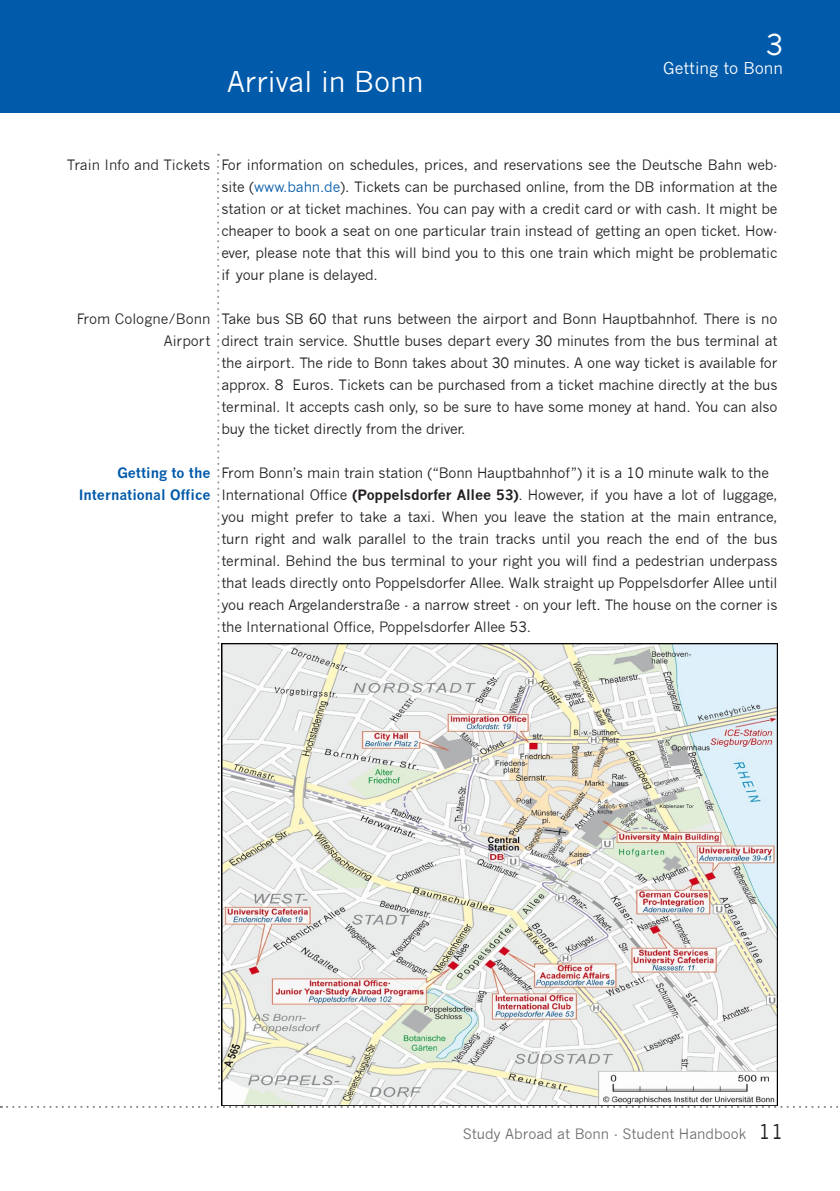
<style>
.page{position:relative;width:840px;height:1191px;background:#fff}
.page>*{position:absolute;margin:0;border:0;box-sizing:border-box;transform-origin:0 0}
.t1{font:28px "News Gothic";color:#fff}
.t2{font:16px "News Gothic";color:#fff}
.t3{font:14px/22px "News Gothic";letter-spacing:-.01em;color:#231f20;text-align:justify}
.t4{font:14px/22px "News Gothic";color:#262324;text-align:right}
.t5{font:14px "News Gothic";color:#6c6d70}
.t6{font:700 14px/22px "News Gothic";color:#015aaa;text-align:right}
.s1{color:#075bab}
.s2{color:#262324}
.s3{font-weight:700}
.s4{font-size:20px;color:#231f20}
</style>
<div class="page">
<svg style="left:217px;top:154px;width:4px;height:935px"></svg>
<svg style="left:0;top:1106px;width:839px;height:2px"></svg>
<div style="left:0;top:0;width:839px;height:112px;background:#015aaa"></div>
<img style="left:221px;top:643px;width:556px;height:463px">
<h1 class="t1" style="left:227px;top:65px;width:198px">Arrival in Bonn</h1>
<h1 class="t1" style="left:765px;top:29px;width:19px">3</h1>
<p class="t2" style="left:663px;top:59px;width:121px">Getting to Bonn</p>
<p class="t4" style="left:67px;top:154px;width:145px">Train Info and Tickets</p>
<p class="t4" style="left:77px;top:308px;width:135px">From Cologne/Bonn<br>Airport</p>
<p class="t6" style="left:79px;top:462px;width:133px">Getting to the<br>International Office</p>
<p class="t3" style="left:221px;top:154px;width:557px">For information on schedules, prices, and reservations see the Deutsche Bahn web&shy;site (<span class="s1">www.bahn.de</span><span class="s2">)</span>. Tickets can be purchased online, from the DB information at the station or at ticket machines. You can pay with a credit card or with cash. It might be cheaper to book a seat on one particular train instead of getting an open ticket. How&shy;ever, please note that this will bind you to this one train which might be problematic if your plane is delayed.</p>
<p class="t3" style="left:221px;top:308px;width:557px">Take bus SB 60 that runs between the airport and Bonn Hauptbahnhof. There is no direct train service. Shuttle buses depart every 30 minutes from the bus terminal at the airport. The ride to Bonn takes about 30 minutes. A one way ticket is available for approx. 8 Euros. Tickets can be purchased from a ticket machine directly at the bus terminal. It accepts cash only, so be sure to have some money at hand. You can also buy the ticket directly from the driver.</p>
<p class="t3" style="left:221px;top:462px;width:557px;text-align:left">From Bonn’s main train station (“Bonn Hauptbahnhof”) it is a 10 minute walk to the International Office <span class="s3">(Poppelsdorfer Allee 53)</span>. However, if you have a lot of luggage, you might prefer to take a taxi. When you leave the station at the main entrance, turn right and walk parallel to the train tracks until you reach the end of the bus terminal. Behind the bus terminal to your right you will find a pedestrian underpass that leads directly onto Poppelsdorfer Allee. Walk straight up Poppelsdorfer Allee until you reach Argelanderstraße - a narrow street - on your left. The house on the corner is the <span class="s2">International Office, Poppelsdorfer Allee 53.</span></p>
<p class="t5" style="left:462px;top:1125px;width:322px">Study Abroad at Bonn - Student Handbook <span class="s4">11</span></p>
</div>
